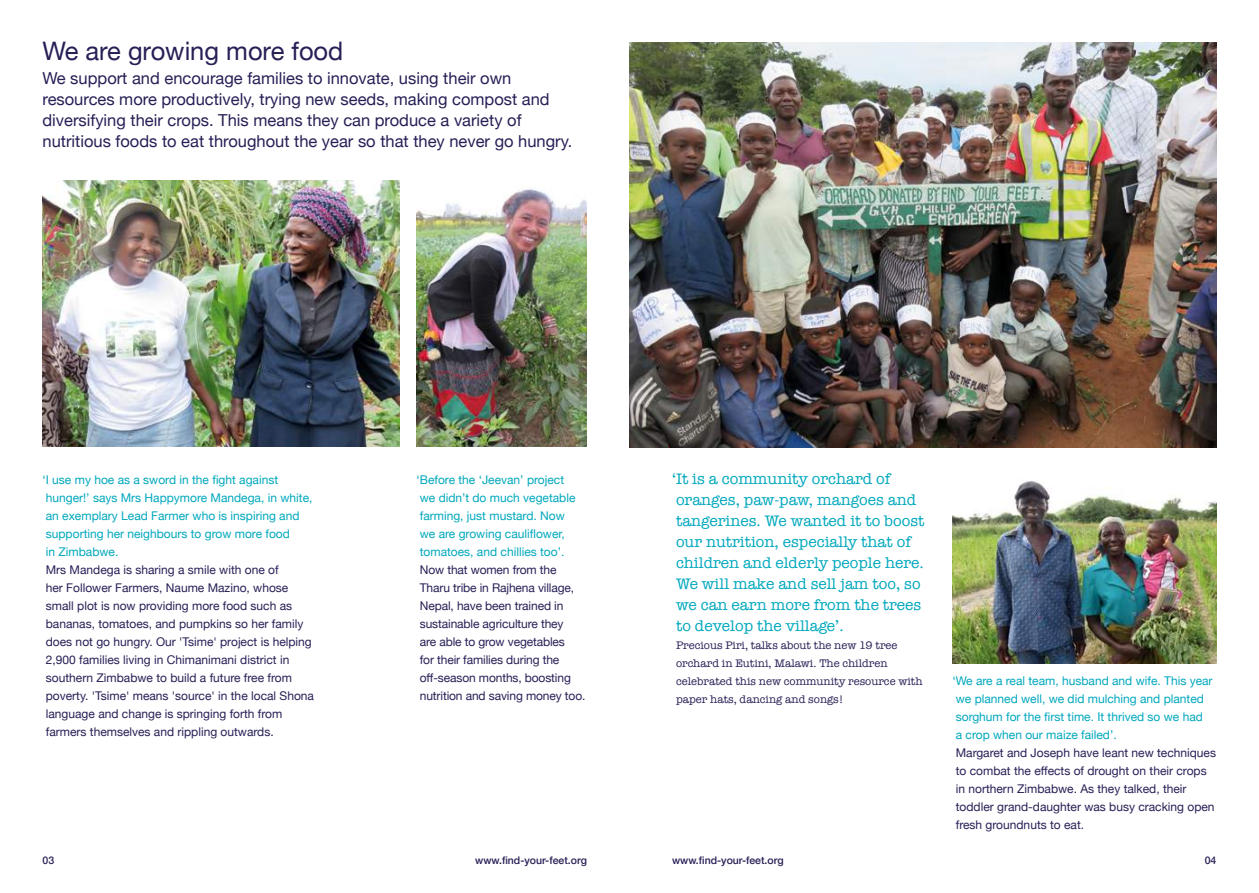
<style>
.page{position:relative;width:1259px;height:893px;background:#fff}
.page>*{position:absolute;margin:0;border:0;box-sizing:border-box;transform-origin:0 0}
.t1{font:25.5px "Helvetica Neue";color:#262056}
.t2{font:16.5px/21px "Helvetica Neue";color:#262056}
.t3{font:15.75px/21px "American Typewriter";color:#01a8bd}
.t4{font:12px/18px "Helvetica Neue";color:#262056}
.t5{font:12px/18px "Helvetica Neue";color:#01a8bd}
.t6{font:11.25px/18px "American Typewriter";color:#262056}
.t7{font:500 10.5px "Helvetica Neue";color:#262056}
</style>
<div class="page">
<img style="left:629px;top:43px;width:587px;height:405px">
<img style="left:952px;top:481px;width:264px;height:183px">
<img style="left:416px;top:189px;width:171px;height:257px">
<img style="left:43px;top:181px;width:357px;height:265px">
<h1 class="t1" style="left:43px;top:32px;width:302px">We are growing more food</h1>
<p class="t2" style="left:43px;top:68px;width:531px">We support and encourage families to innovate, using their own resources more productively, trying new seeds, making compost and diversifying their crops. This means they can produce a variety of nutritious foods to eat throughout the year so that they never go hungry.</p>
<p class="t5" style="left:43px;top:471px;width:271px">‘I use my hoe as a sword in the fight against hunger!’ says Mrs Happymore Mandega, in white, an exemplary Lead Farmer who is inspiring and supporting her neighbours to grow more food<br>in Zimbabwe.</p>
<p class="t4" style="left:46px;top:561px;width:270px">Mrs Mandega is sharing a smile with one of<br>her Follower Farmers, Naume Mazino, whose small plot is now providing more food such as bananas, tomatoes, and pumpkins so her family does not go hungry. Our 'Tsime' project is helping 2,900 families living in Chimanimani district in southern Zimbabwe to build a future free from poverty. 'Tsime' means 'source' in the local Shona language and change is springing forth from farmers themselves and rippling outwards.</p>
<p class="t5" style="left:416px;top:471px;width:160px">‘Before the ‘Jeevan’ project we didn’t do much vegetable farming, just mustard. Now we are growing cauliflower, tomatoes, and chillies too’.</p>
<p class="t4" style="left:420px;top:561px;width:167px">Now that women from the<br>Tharu tribe in Rajhena village,<br>Nepal, have been trained in sustainable agriculture they<br>are able to grow vegetables<br>for their families during the off-season months, boosting nutrition and saving money too.</p>
<p class="t3" style="left:672px;top:467px;width:254px">‘It is a community orchard of oranges, paw-paw, mangoes and tangerines. We wanted it to boost our nutrition, especially that of children and elderly people here.<br>We will make and sell jam too, so we can earn more from the trees to develop the village’.</p>
<p class="t6" style="left:676px;top:635px;width:248px">Precious Piri, talks about the new 19 tree orchard in Eutini, Malawi. The children celebrated this new community resource with paper hats, dancing and songs!</p>
<p class="t5" style="left:952px;top:673px;width:262px">‘We are a real team, husband and wife. This year we planned well, we did mulching and planted sorghum for the first time. It thrived so we had<br>a crop when our maize failed’.</p>
<p class="t4" style="left:956px;top:745px;width:262px">Margaret and Joseph have leant new techniques to combat the effects of drought on their crops in northern Zimbabwe. As they talked, their toddler grand-daughter was busy cracking open fresh groundnuts to eat.</p>
<p class="t7" style="left:43px;top:851px;width:13px">03</p>
<p class="t7" style="left:475px;top:851px;width:113px">www.find-your-feet.org</p>
<p class="t7" style="left:672px;top:851px;width:113px">www.find-your-feet.org</p>
<p class="t7" style="left:1204px;top:851px;width:13px">04</p>
</div>
